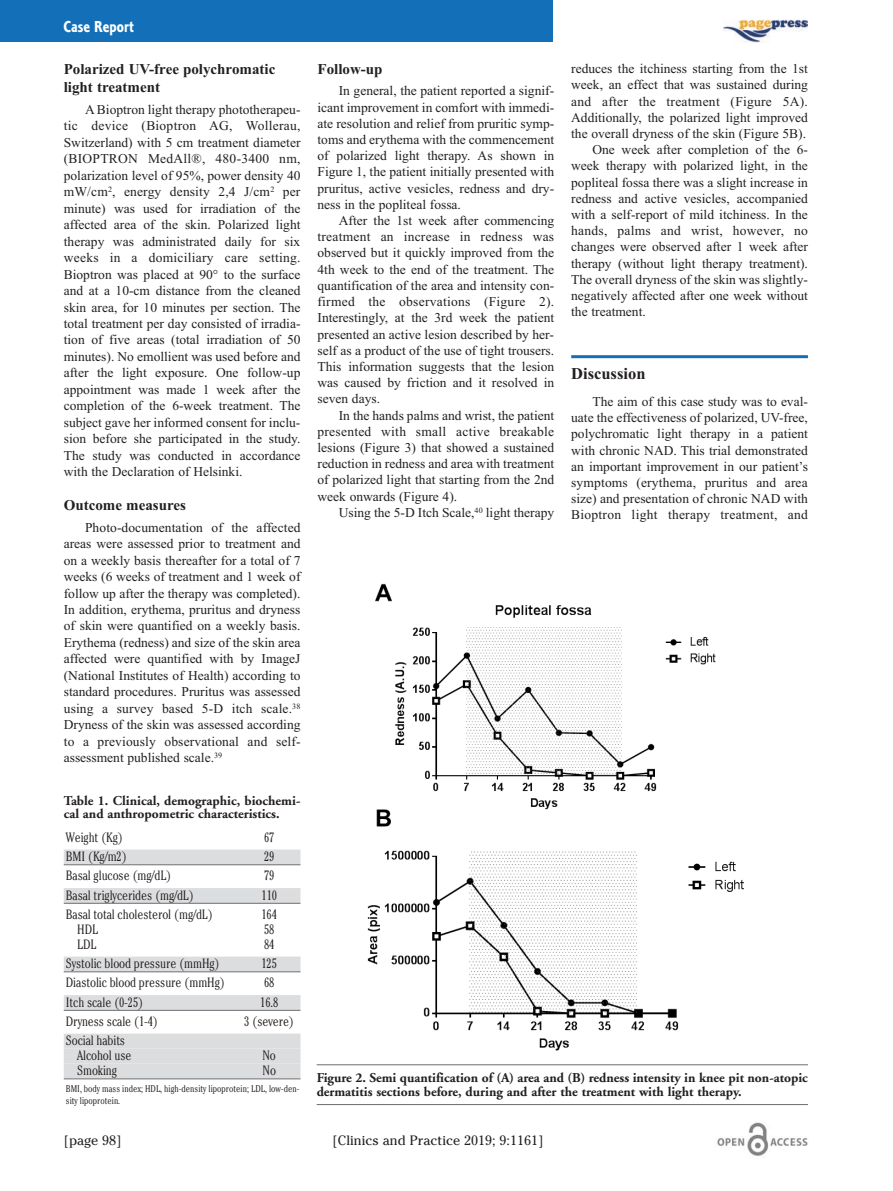
<style>
.page{position:relative;width:893px;height:1191px;background:#fff}
.page>*{position:absolute;margin:0;border:0;box-sizing:border-box;transform-origin:0 0}
.t1{font:700 16.5px "Times New Roman";color:#231f20}
.t2{font:16.5px "Corinthian Bold Condensed Plain";color:#fff}
.t3{font:700 15px/18.3px "Times New Roman";color:#231f20}
.t4{font:13.5px/16.5px "Times New Roman";color:#231f20;text-align:justify}
.t5{font:300 condensed 13.5px/15px "Cheltenham";letter-spacing:-.01em;color:#231f20}
.t6{font:700 13.5px/13.5px "Adobe Garamond";color:#231f20}
.t7{font:13.5px "Times New Roman";letter-spacing:.02em;color:#231f20}
.t8{font:13.5px "Cheltenham";color:#231f20}
.t9{font:300 condensed 9.75px/12px "Cheltenham";color:#231f20}
</style>
<div class="page">
<hr style="left:571px;top:355px;width:237px;height:3px;background:#1370b8">
<div style="left:0;top:0;width:553px;height:42px;background:#1370b8"></div>
<img style="left:717px;top:1123px;width:91px;height:33px">
<img style="left:723px;top:19px;width:84px;height:24px">
<img style="left:367px;top:583px;width:377px;height:468px">
<hr style="left:317px;top:1064px;width:491px;height:1px;background:#6c6d70">
<hr style="left:317px;top:1104px;width:491px;height:1px;background:#6c6d70">
<div style="left:64px;top:849px;width:236px;height:15px;background:#dcdddf"></div>
<hr style="left:64px;top:864px;width:236px;height:1px;background:#6c6d70">
<div style="left:64px;top:888px;width:236px;height:15px;background:#dcdddf"></div>
<hr style="left:64px;top:903px;width:236px;height:1px;background:#6c6d70">
<div style="left:64px;top:956px;width:236px;height:15px;background:#dcdddf"></div>
<hr style="left:64px;top:971px;width:236px;height:1px;background:#6c6d70">
<div style="left:64px;top:995px;width:236px;height:15px;background:#dcdddf"></div>
<hr style="left:64px;top:1010px;width:236px;height:1px;background:#6c6d70">
<div style="left:64px;top:1033px;width:236px;height:15px;background:#dcdddf"></div>
<div style="left:64px;top:1048px;width:236px;height:15px;background:#dcdddf"></div>
<div style="left:64px;top:1063px;width:236px;height:15px;background:#dcdddf"></div>
<hr style="left:64px;top:1078px;width:236px;height:1px;background:#6c6d70">
<p class="t2" style="left:63px;top:21px;width:72px">Case Report</p>
<p class="t3" style="left:64px;top:60px;width:213px">Polarized UV-free polychromatic light treatment</p>
<p class="t4" style="left:64px;top:101px;width:238px;text-indent:21px">A Bioptron light therapy phototherapeu&shy;tic device (Bioptron AG, Wollerau, Switzerland) with 5 cm treatment diameter (BIOPTRON MedAll®, 480-3400 nm, polarization level of 95%, power density 40 mW/cm<sup>2</sup>, energy density 2,4 J/cm<sup>2</sup> per minute) was used for irradiation of the affected area of the skin. Polarized light therapy was administrated daily for six weeks in a domiciliary care setting.<br>Bioptron was placed at 90° to the surface and at a 10-cm distance from the cleaned skin area, for 10 minutes per section. The total treatment per day consisted of irradia&shy;tion of five areas (total irradiation of 50 minutes). No emollient was used before and after the light exposure. One follow-up appointment was made 1 week after the completion of the 6-week treatment. The subject gave her informed consent for inclu&shy;sion before she participated in the study.<br>The study was conducted in accordance with the Declaration of Helsinki.</p>
<p class="t3" style="left:64px;top:495px;width:124px">Outcome measures</p>
<p class="t4" style="left:64px;top:519px;width:238px;text-indent:21px">Photo-documentation of the affected areas were assessed prior to treatment and on a weekly basis thereafter for a total of 7 weeks (6 weeks of treatment and 1 week of follow up after the therapy was completed).<br>In addition, erythema, pruritus and dryness of skin were quantified on a weekly basis.<br>Erythema (redness) and size of the skin area affected were quantified with by ImageJ (National Institutes of Health) according to standard procedures. Pruritus was assessed using a survey based 5-D itch scale.<sup>38<br></sup>Dryness of the skin was assessed according to a previously observational and self&shy;assessment published scale.<sup>39</sup></p>
<p class="t6" style="left:64px;top:795px;width:238px">Table 1. Clinical, demographic, biochemi&shy;cal and anthropometric characteristics.</p>
<p class="t5" style="left:66px;top:831px;width:59px">Weight (Kg)</p>
<p class="t5" style="left:264px;top:831px;width:12px">67</p>
<p class="t5" style="left:66px;top:850px;width:63px">BMI (Kg/m2)</p>
<p class="t5" style="left:264px;top:850px;width:12px">29</p>
<p class="t5" style="left:66px;top:869px;width:107px">Basal glucose (mg/dL)</p>
<p class="t5" style="left:264px;top:869px;width:12px">79</p>
<p class="t5" style="left:66px;top:888px;width:130px">Basal triglycerides (mg/dL)</p>
<p class="t5" style="left:262px;top:888px;width:17px">110</p>
<p class="t5" style="left:66px;top:908px;width:149px">Basal total cholesterol (mg/dL)</p>
<p class="t5" style="left:261px;top:908px;width:17px">164</p>
<p class="t5" style="left:77px;top:923px;width:22px">HDL</p>
<p class="t5" style="left:264px;top:923px;width:12px">58</p>
<p class="t5" style="left:77px;top:938px;width:21px">LDL</p>
<p class="t5" style="left:264px;top:938px;width:12px">84</p>
<p class="t5" style="left:66px;top:957px;width:155px">Systolic blood pressure (mmHg)</p>
<p class="t5" style="left:261px;top:957px;width:17px">125</p>
<p class="t5" style="left:66px;top:976px;width:161px">Diastolic blood pressure (mmHg)</p>
<p class="t5" style="left:264px;top:976px;width:12px">68</p>
<p class="t5" style="left:66px;top:995px;width:79px">Itch scale (0-25)</p>
<p class="t5" style="left:260px;top:995px;width:20px">16.8</p>
<p class="t5" style="left:66px;top:1015px;width:94px">Dryness scale (1-4)</p>
<p class="t5" style="left:244px;top:1015px;width:51px">3 (severe)</p>
<p class="t5" style="left:77px;top:1034px;width:56px;text-indent:-11px">Social habits<br>Alcohol use</p>
<p class="t5" style="left:263px;top:1049px;width:15px">No</p>
<p class="t3" style="left:317px;top:60px;width:67px">Follow-up</p>
<p class="t4" style="left:317px;top:83px;width:238px;text-indent:21px">In general, the patient reported a signif&shy;icant improvement in comfort with immedi&shy;ate resolution and relief from pruritic symp&shy;toms and erythema with the commencement of polarized light therapy. As shown in Figure 1, the patient initially presented with pruritus, active vesicles, redness and dry&shy;ness in the popliteal fossa.</p>
<p class="t4" style="left:317px;top:212px;width:238px;text-indent:21px">After the 1st week after commencing treatment an increase in redness was observed but it quickly improved from the 4th week to the end of the treatment. The quantification of the area and intensity con&shy;firmed the observations (Figure 2).<br>Interestingly, at the 3rd week the patient presented an active lesion described by her&shy;self as a product of the use of tight trousers.<br>This information suggests that the lesion was caused by friction and it resolved in seven days.</p>
<p class="t4" style="left:317px;top:407px;width:238px;text-indent:21px">In the hands palms and wrist, the patient presented with small active breakable lesions (Figure 3) that showed a sustained reduction in redness and area with treatment of polarized light that starting from the 2nd week onwards (Figure 4).</p>
<p class="t4" style="left:339px;top:504px;width:217px">Using the 5-D Itch Scale,<sup>40</sup> light therapy</p>
<p class="t4" style="left:571px;top:60px;width:238px">reduces the itchiness starting from the 1st</p>
<p class="t4" style="left:571px;top:76px;width:238px">week, an effect that was sustained during</p>
<p class="t7" style="left:571px;top:93px;width:238px">and after the treatment (Figure 5A).</p>
<p class="t4" style="left:571px;top:109px;width:238px">Additionally, the polarized light improved</p>
<p class="t4" style="left:571px;top:125px;width:236px">the overall dryness of the skin (Figure 5B).</p>
<p class="t4" style="left:592px;top:141px;width:217px">One week after completion of the 6-</p>
<p class="t4" style="left:571px;top:157px;width:238px">week therapy with polarized light, in the</p>
<p class="t4" style="left:571px;top:174px;width:238px">popliteal fossa there was a slight increase in</p>
<p class="t4" style="left:571px;top:190px;width:238px">redness and active vesicles, accompanied</p>
<p class="t4" style="left:571px;top:206px;width:238px">with a self-report of mild itchiness. In the</p>
<p class="t7" style="left:571px;top:223px;width:238px">hands, palms and wrist, however, no</p>
<p class="t4" style="left:571px;top:238px;width:238px">changes were observed after 1 week after</p>
<p class="t4" style="left:571px;top:255px;width:238px">therapy (without light therapy treatment).</p>
<p class="t4" style="left:571px;top:271px;width:238px">The overall dryness of the skin was slightly-</p>
<p class="t4" style="left:571px;top:287px;width:238px">negatively affected after one week without</p>
<p class="t4" style="left:571px;top:303px;width:76px">the treatment.</p>
<p class="t1" style="left:571px;top:364px;width:76px">Discussion</p>
<p class="t4" style="left:571px;top:393px;width:238px;text-indent:21px">The aim of this case study was to eval&shy;uate the effectiveness of polarized, UV-free, polychromatic light therapy in a patient with chronic NAD. This trial demonstrated an important improvement in our patient’s symptoms (erythema, pruritus and area size) and presentation of chronic NAD with Bioptron light therapy treatment, and</p>
<p class="t5" style="left:77px;top:1064px;width:41px">Smoking</p>
<p class="t5" style="left:263px;top:1064px;width:15px">No</p>
<p class="t9" style="left:66px;top:1083px;width:235px">BMI, body mass index; HDL, high-density lipoprotein; LDL, low-den&shy;sity lipoprotein.</p>
<p class="t8" style="left:64px;top:1132px;width:59px">[page 98]</p>
<p class="t8" style="left:332px;top:1132px;width:213px">[Clinics and Practice 2019; 9:1161]</p>
<p class="t6" style="left:317px;top:1072px;width:493px">Figure 2. Semi quantification of (A) area and (B) redness intensity in knee pit non-atopic dermatitis sections before, during and after the treatment with light therapy.</p>
</div>
